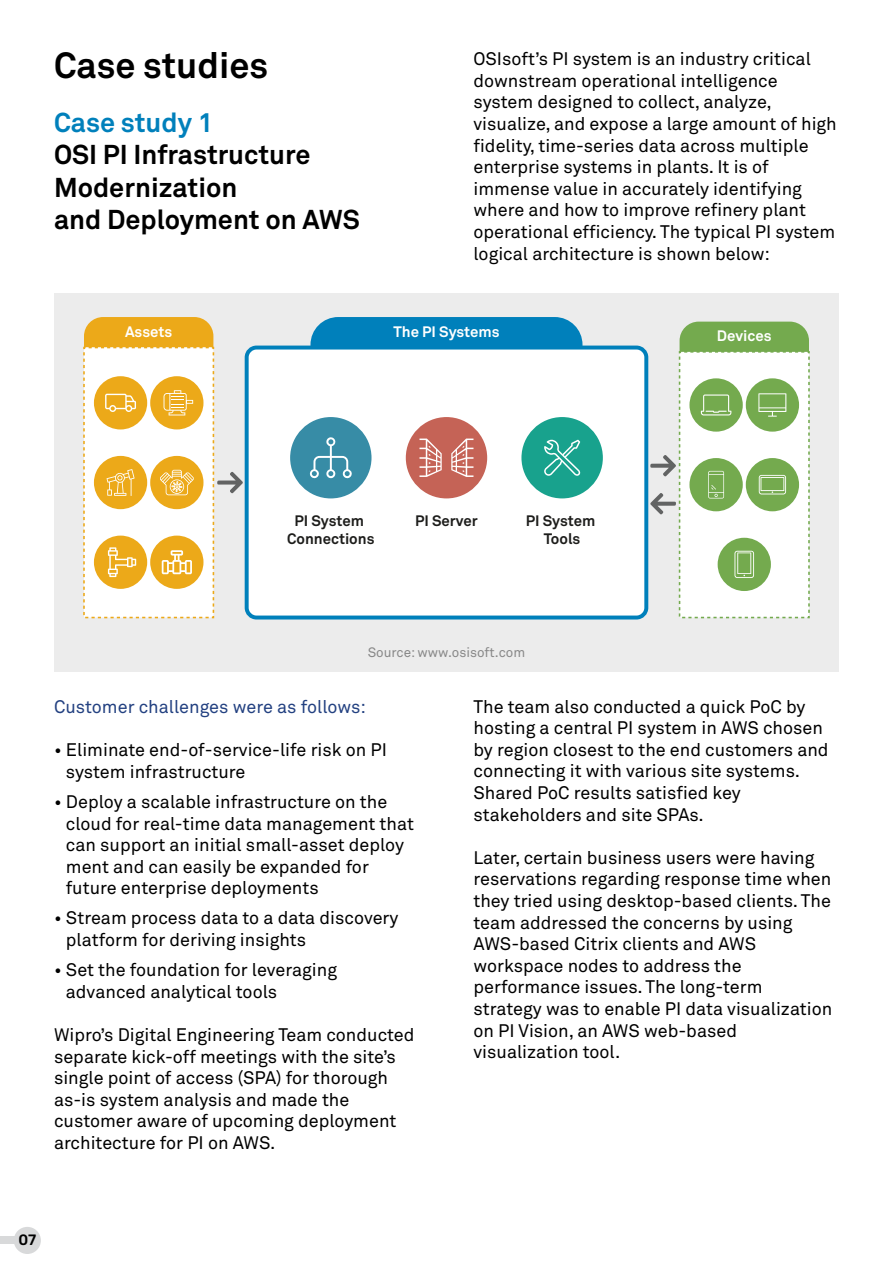
<style>
.page{position:relative;width:893px;height:1263px;background:#fff}
.page>*{position:absolute;margin:0;border:0;box-sizing:border-box;transform-origin:0 0}
.t1{font:700 36px "Wipro Akkurat";color:#000}
.t2{font:700 27px/32.4px "Wipro Akkurat";color:#000}
.t3{font:700 27px "Wipro Akkurat";color:#0080bb}
.t4{font:18px/21.6px "Wipro Akkurat";color:#000}
.t5{font:18px "Wipro Akkurat";color:#234181}
.t6{font:700 15px/18px "Wipro Akkurat";color:#1d1d1b;text-align:center}
.t7{font:700 15px "Wipro Akkurat";color:#fff}
.t8{font:500 15px "Rubik";color:#000}
.t9{font:13.5px "Wipro Akkurat";color:#888}
</style>
<div class="page">
<div style="left:54px;top:294px;width:785px;height:378px;background:#ececec"></div>
<div style="left:0;top:1237px;width:21px;height:7px;background:#d8d9da"></div>
<div style="left:14px;top:1227px;width:27px;height:27px;background:#d8d9da;border-radius:50%"></div>
<div style="left:310px;top:317px;width:272px;height:29px;background:#0080bb"></div>
<div style="left:247px;top:348px;width:399px;height:269px;background:#fff;border-radius:10px"></div>
<div style="left:245px;top:346px;width:403px;height:273px;border:4px solid #0080bb;border-radius:10px"></div>
<div style="left:290px;top:417px;width:81px;height:81px;background:#378ca6;border-radius:50%"></div>
<div style="left:406px;top:417px;width:81px;height:81px;background:#c56356;border-radius:50%"></div>
<div style="left:521px;top:417px;width:82px;height:81px;background:#18a28d;border-radius:50%"></div>
<svg style="left:650px;top:322px;width:160px;height:297px"></svg>
<svg style="left:83px;top:317px;width:160px;height:302px"></svg>
<svg style="left:309px;top:437px;width:43px;height:42px"></svg>
<svg style="left:419px;top:438px;width:23px;height:39px"></svg>
<svg style="left:451px;top:438px;width:22px;height:39px"></svg>
<svg style="left:544px;top:440px;width:36px;height:36px"></svg>
<h1 class="t1" style="left:54px;top:43px;width:216px">Case studies</h1>
<h2 class="t3" style="left:54px;top:106px;width:161px">Case study 1</h2>
<h2 class="t2" style="left:54px;top:138px;width:307px">OSI PI Infrastructure<br>Modernization<br>and Deployment on AWS</h2>
<p class="t4" style="left:473px;top:48px;width:365px">OSIsoft’s PI system is an industry critical downstream operational intelligence system designed to collect, analyze, visualize, and expose a large amount of high fidelity, time-series data across multiple enterprise systems in plants. It is of immense value in accurately identifying where and how to improve refinery plant operational efficiency. The typical PI system logical architecture is shown below:</p>
<p class="t7" style="left:125px;top:322px;width:49px">Assets</p>
<p class="t7" style="left:393px;top:322px;width:108px">The PI Systems</p>
<p class="t7" style="left:717px;top:327px;width:56px">Devices</p>
<p class="t6" style="left:287px;top:512px;width:89px">PI System<br>Connections</p>
<p class="t6" style="left:415px;top:512px;width:64px">PI Server</p>
<p class="t6" style="left:526px;top:512px;width:71px">PI System<br>Tools</p>
<p class="t9" style="left:368px;top:644px;width:159px">Source: www.osisoft.com</p>
<p class="t5" style="left:54px;top:696px;width:313px">Customer challenges were as follows:</p>
<p class="t4" style="left:66px;top:739px;width:323px;text-indent:-12px">• Eliminate end-of-service-life risk on PI system infrastructure</p>
<p class="t4" style="left:66px;top:791px;width:350px;text-indent:-12px">• Deploy a scalable infrastructure on the cloud for real-time data management that can support an initial small-asset deploy ment and can easily be expanded for future enterprise deployments</p>
<p class="t4" style="left:66px;top:907px;width:334px;text-indent:-12px">• Stream process data to a data discovery platform for deriving insights</p>
<p class="t4" style="left:66px;top:959px;width:273px;text-indent:-12px">• Set the foundation for leveraging advanced analytical tools</p>
<p class="t4" style="left:54px;top:1024px;width:362px">Wipro’s Digital Engineering Team conducted separate kick-off meetings with the site’s single point of access (SPA) for thorough as-is system analysis and made the customer aware of upcoming deployment architecture for PI on AWS.</p>
<p class="t4" style="left:473px;top:696px;width:357px">The team also conducted a quick PoC by hosting a central PI system in AWS chosen by region closest to the end customers and connecting it with various site systems.<br>Shared PoC results satisfied key stakeholders and site SPAs.</p>
<p class="t4" style="left:473px;top:847px;width:360px">Later, certain business users were having reservations regarding response time when they tried using desktop-based clients. The team addressed the concerns by using AWS-based Citrix clients and AWS workspace nodes to address the performance issues. The long-term strategy was to enable PI data visualization on PI Vision, an AWS web-based visualization tool.</p>
<p class="t8" style="left:18px;top:1231px;width:19px">07</p>
</div>
